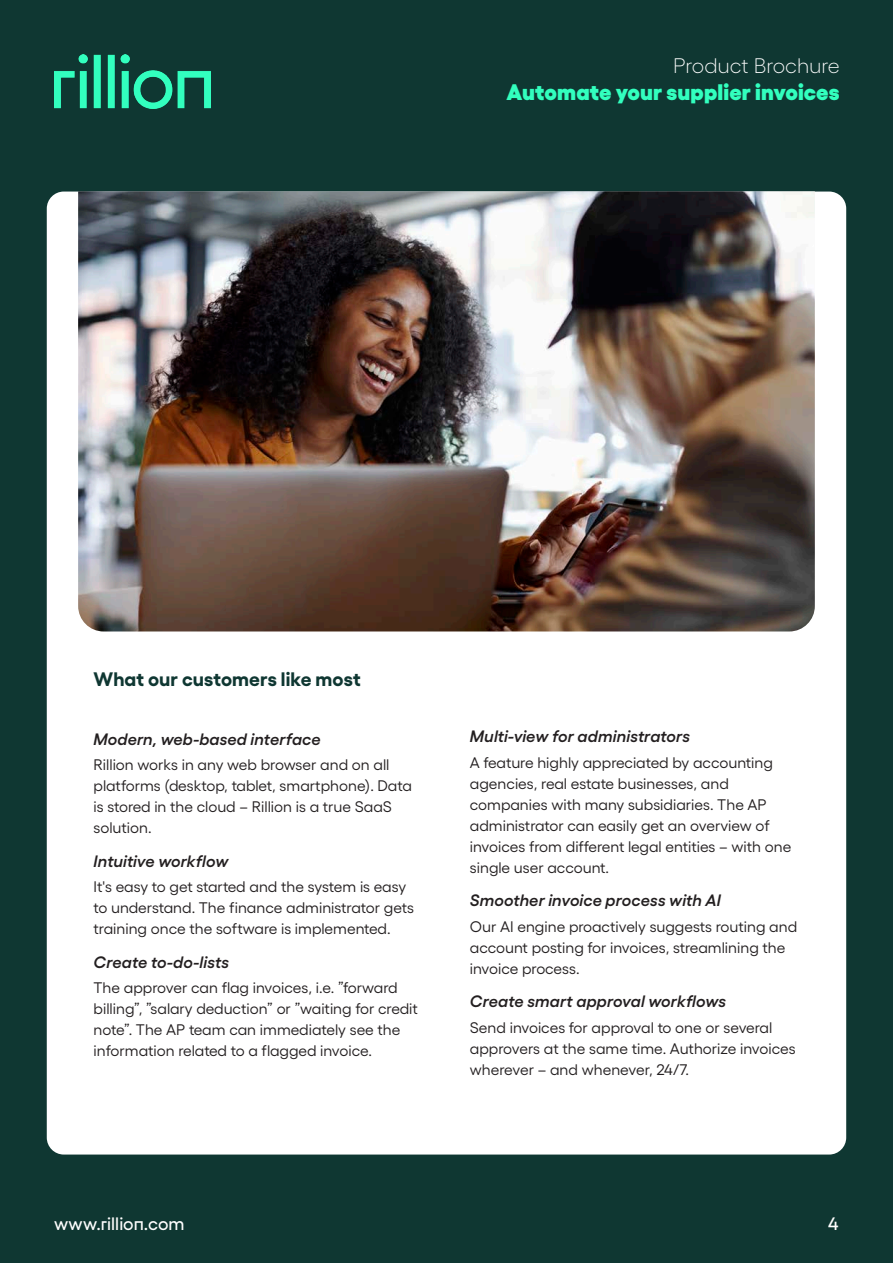
<style>
.page{position:relative;width:893px;height:1263px;background:#fff}
.page>*{position:absolute;margin:0;border:0;box-sizing:border-box;transform-origin:0 0}
.t1{font:900 22.5px "Gellix";letter-spacing:.005em;color:#32ffbe}
.t2{font:300 21px "Gellix";letter-spacing:-.005em;color:#fff}
.t3{font:700 19.5px "Gellix";letter-spacing:.005em;color:#0f3732}
.t4{font:500 18px "Gellix";color:#fff}
.t5{font:italic 600 16.5px "Gellix";letter-spacing:.005em;color:#231f20}
.Body_Whitepaper_Blac{font:15.3px/21px "Gellix";color:#231f20}
</style>
<div class="page">
<div style="left:0;top:162px;width:893px;height:1022px;background:#0f3732"></div>
<div style="left:47px;top:192px;width:799px;height:962px;background:#fff;border-radius:17px"></div>
<img style="left:78px;top:191px;width:737px;height:440px">
<div style="left:0;top:0;width:893px;height:162px;background:#0f3732"></div>
<img style="left:55px;top:54px;width:155px;height:55px">
<div style="left:0;top:1184px;width:893px;height:79px;background:#0f3732"></div>
<div style="left:438px;top:54px;width:402px;height:108px;background:#0f3732"></div>
<p class="t2" style="left:673px;top:50px;width:168px">Product Brochure</p>
<p class="t1" style="left:506px;top:74px;width:335px">Automate your supplier invoices</p>
<h2 class="t2" style="left:720px;top:50px;width:121px">White Paper</h2>
<h2 class="t3" style="left:94px;top:663px;width:269px">What our customers like most</h2>
<h3 class="t5" style="left:94px;top:726px;width:229px">Modern, web-based interface</h3>
<p class="Body_Whitepaper_Blac" style="left:94px;top:753px;width:320px">Rillion works in any web browser and on all platforms (desktop, tablet, smartphone). Data is stored in the cloud – Rillion is a true SaaS solution.</p>
<h3 class="t5" style="left:94px;top:848px;width:136px">Intuitive workflow</h3>
<p class="Body_Whitepaper_Blac" style="left:94px;top:875px;width:322px">It's easy to get started and the system is easy to understand. The finance administrator gets training once the software is implemented.</p>
<h3 class="t5" style="left:94px;top:949px;width:137px">Create to-do-lists</h3>
<p class="Body_Whitepaper_Blac" style="left:94px;top:976px;width:326px">The approver can flag invoices, i.e. ”forward billing”, ”salary deduction” or ”waiting for credit note”. The AP team can immediately see the information related to a flagged invoice.</p>
<h3 class="t5" style="left:470px;top:723px;width:222px">Multi-view for administrators</h3>
<p class="Body_Whitepaper_Blac" style="left:470px;top:750px;width:323px">A feature highly appreciated by accounting agencies, real estate businesses, and companies with many subsidiaries. The AP administrator can easily get an overview of invoices from different legal entities – with one single user account.</p>
<h3 class="t5" style="left:470px;top:887px;width:252px">Smoother invoice process with AI</h3>
<p class="Body_Whitepaper_Blac" style="left:470px;top:914px;width:329px">Our AI engine proactively suggests routing and account posting for invoices, streamlining the invoice process.</p>
<h3 class="t5" style="left:470px;top:988px;width:258px">Create smart approval workflows</h3>
<p class="Body_Whitepaper_Blac" style="left:470px;top:1015px;width:327px">Send invoices for approval to one or several approvers at the same time. Authorize invoices wherever – and whenever, 24/7.</p>
<p class="t4" style="left:54px;top:1209px;width:132px">www.rillion.com</p>
<p class="t4" style="left:828px;top:1209px;width:12px">4</p>
</div>
